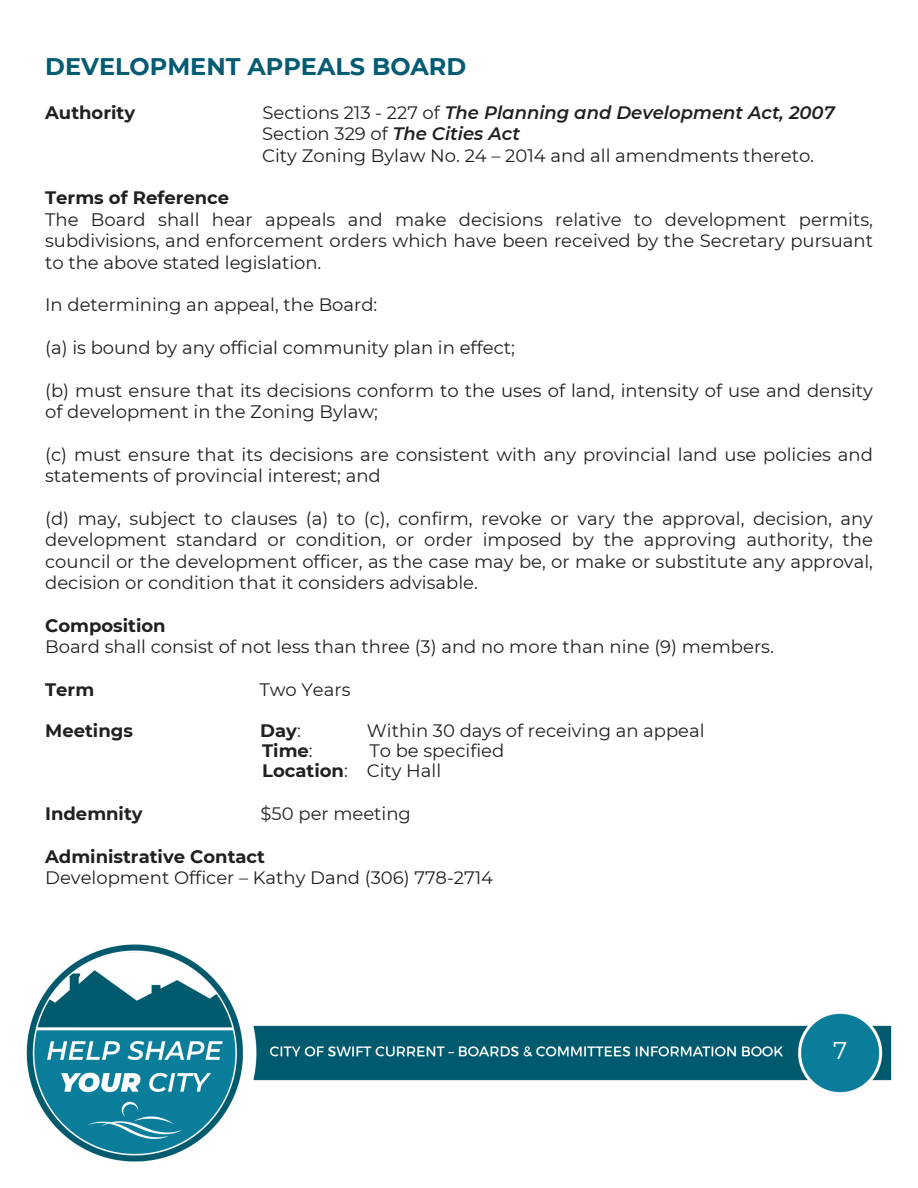
<style>
.page{position:relative;width:918px;height:1188px;background:#fff}
.page>*{position:absolute;margin:0;border:0;box-sizing:border-box;transform-origin:0 0}
.t1{font:700 24px "Montserrat";color:#045b72}
.t2{font:24px "Montserrat";color:#fff}
.t3{font:18px/21.3px "Montserrat";color:#231f20;text-align:justify}
.t4{font:700 18px "Montserrat";color:#231f20}
.t5{font:italic 600 18px "Montserrat";color:#231f20}
.s1{font-weight:400;font-style:normal}
.s2{font-weight:600;font-style:italic}
.s3{font-weight:400}
.s4{font-weight:700}
</style>
<div class="page">
<img style="left:26px;top:944px;width:866px;height:218px">
<p class="t1" style="left:45px;top:52px;width:423px">DEVELOPMENT APPEALS BOARD</p>
<p class="t4" style="left:45px;top:101px;width:91px">Authority</p>
<p class="t5" style="left:262px;top:101px;width:574px"><span class="s1">Sections 213 - 227 of</span> The Planning and Development Act, 2007</p>
<p class="t3" style="left:262px;top:123px;width:259px">Section 329 of <span class="s2">The Cities Act</span></p>
<p class="t3" style="left:262px;top:145px;width:554px">City Zoning Bylaw No. 24 – 2014 and all amendments thereto.</p>
<p class="t4" style="left:45px;top:187px;width:186px">Terms of Reference</p>
<p class="t3" style="left:45px;top:209px;width:829px">The Board shall hear appeals and make decisions relative to development permits, subdivisions, and enforcement orders which have been received by the Secretary pursuant to the above stated legislation.</p>
<p class="t3" style="left:45px;top:294px;width:334px">In determining an appeal, the Board:</p>
<p class="t3" style="left:45px;top:337px;width:471px">(a) is bound by any official community plan in effect;</p>
<p class="t3" style="left:45px;top:380px;width:829px">(b) must ensure that its decisions conform to the uses of land, intensity of use and density of development in the Zoning Bylaw;</p>
<p class="t3" style="left:45px;top:444px;width:829px">(c) must ensure that its decisions are consistent with any provincial land use policies and statements of provincial interest; and</p>
<p class="t3" style="left:45px;top:508px;width:829px">(d) may, subject to clauses (a) to (c), confirm, revoke or vary the approval, decision, any development standard or condition, or order imposed by the approving authority, the council or the development officer, as the case may be, or make or substitute any approval, decision or condition that it considers advisable.</p>
<p class="t4" style="left:45px;top:614px;width:122px">Composition</p>
<p class="t3" style="left:45px;top:636px;width:730px">Board shall consist of not less than three (3) and no more than nine (9) members.</p>
<p class="t4" style="left:45px;top:679px;width:51px">Term</p>
<p class="t3" style="left:259px;top:679px;width:93px">Two Years</p>
<p class="t4" style="left:45px;top:719px;width:89px">Meetings</p>
<p class="t4" style="left:260px;top:719px;width:42px">Day<span class="s3">:</span></p>
<p class="t3" style="left:367px;top:719px;width:339px">Within 30 days of receiving an appeal</p>
<p class="t4" style="left:262px;top:739px;width:52px">Time<span class="s3">:</span></p>
<p class="t3" style="left:369px;top:740px;width:137px">To be specified</p>
<p class="t3" style="left:262px;top:760px;width:181px"><span class="s4">Location</span>: City Hall</p>
<p class="t4" style="left:45px;top:802px;width:99px">Indemnity</p>
<p class="t3" style="left:261px;top:803px;width:152px">$50 per meeting</p>
<p class="t4" style="left:45px;top:845px;width:221px">Administrative Contact</p>
<p class="t3" style="left:45px;top:867px;width:450px">Development Officer – Kathy Dand (306) 778-2714</p>
<p class="t2" style="left:833px;top:1036px;width:16px">7</p>
</div>
